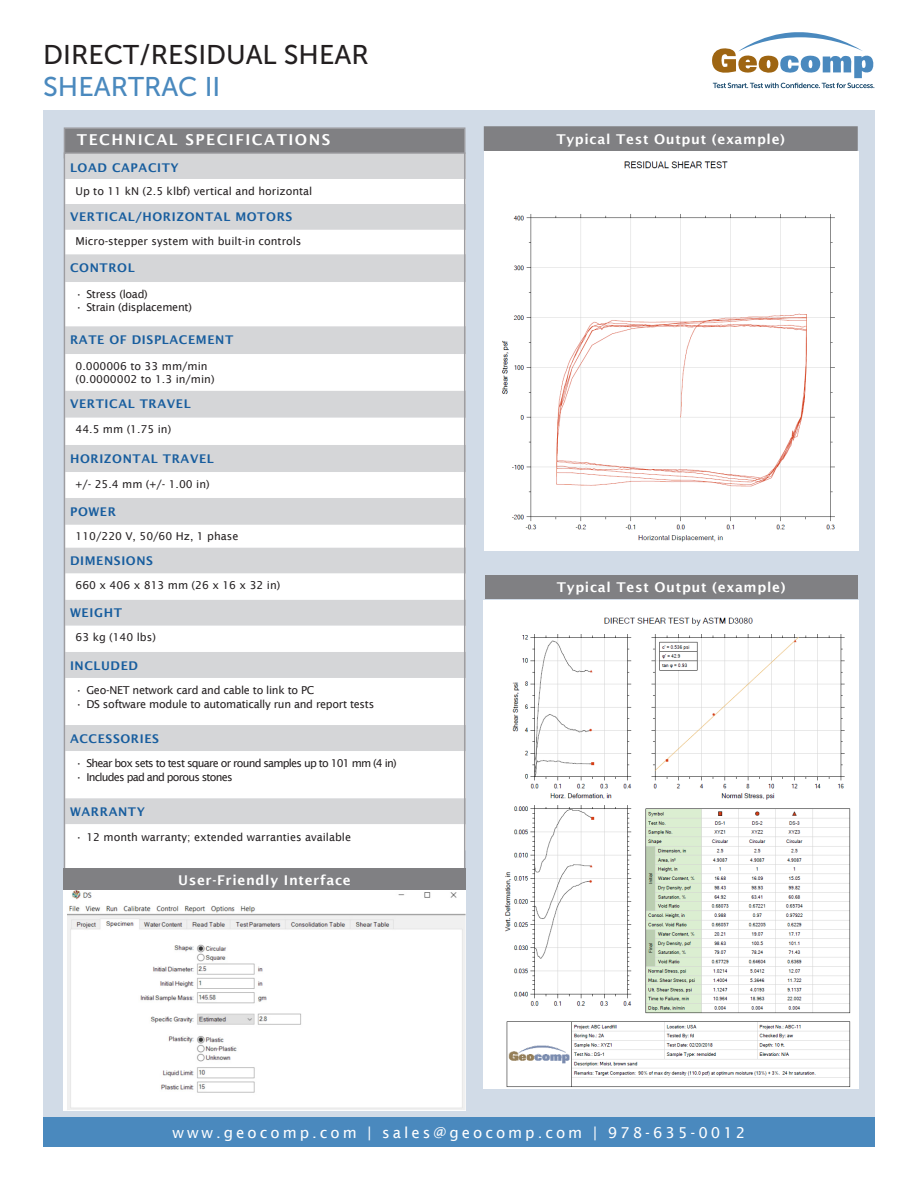
<style>
.page{position:relative;width:918px;height:1188px;background:#fff}
.page>*{position:absolute;margin:0;border:0;box-sizing:border-box;transform-origin:0 0}
.t1{font:27px "Museo Sans 500";color:#231f20}
.t2{font:27px "Museo Sans 500";color:#4a89be}
.t3{font:15px "Lucida Sans";letter-spacing:.2em;color:#fff}
.t4{font:600 15px "Lucida Sans";letter-spacing:.1em;color:#fff}
.t5{font:600 13.5px "Lucida Sans";letter-spacing:.05em;color:#fff}
.t6{font:600 12.15px "Lucida Sans";letter-spacing:.05em;color:#175d9e}
.t7{font:600 12px "Lucida Sans";letter-spacing:.05em;color:#175d9e}
.t8{font:10.95px/13px "Lucida Sans";color:#231f20}
.t9{font:10.95px "Lucida Sans";letter-spacing:-.025em;color:#231f20}
.t10{font:10.95px "Lucida Sans";letter-spacing:-.07em;color:#231f20}
</style>
<div class="page">
<div style="left:43px;top:111px;width:832px;height:1006px;background:#d1dbe7"></div>
<div style="left:43px;top:1117px;width:832px;height:30px;background:#4a89be"></div>
<div style="left:485px;top:127px;width:372px;height:23px;background:#808083"></div>
<div style="left:484px;top:126px;width:374px;height:25px;border:2px solid #808083"></div>
<img style="left:485px;top:151px;width:373px;height:400px">
<img style="left:484px;top:600px;width:374px;height:488px">
<div style="left:485px;top:576px;width:372px;height:23px;background:#808083"></div>
<img style="left:64px;top:889px;width:401px;height:222px">
<svg style="left:712px;top:32px;width:162px;height:56px"></svg>
<div style="left:64px;top:127px;width:401px;height:31px;background:#808083;border:2px solid #9d9da1"></div>
<svg style="left:64px;top:153px;width:401px;height:725px;background:#f0f0f0"></svg>
<div style="left:67px;top:154px;width:399px;height:76px;background:#d5d6d8"></div>
<div style="left:65px;top:179px;width:401px;height:25px;background:#fff"></div>
<svg style="left:67px;top:230px;width:399px;height:620px;fill:#fff"></svg>
<div style="left:63px;top:868px;width:402px;height:21px;background:#808083"></div>
<h1 class="t1" style="left:43px;top:40px;width:327px">DIRECT / RESIDUAL SHEAR</h1>
<h1 class="t2" style="left:43px;top:72px;width:179px">SHEARTRAC II</h1>
<h2 class="t4" style="left:77px;top:131px;width:255px">TECHNICAL SPECIFICATIONS</h2>
<p class="t7" style="left:70px;top:160px;width:110px">LOAD CAPACITY</p>
<p class="t8" style="left:75px;top:185px;width:238px">Up to 11 kN (2.5 klbf) vertical and horizontal</p>
<p class="t7" style="left:70px;top:210px;width:224px">VERTICAL/HORIZONTAL MOTORS</p>
<p class="t8" style="left:75px;top:235px;width:228px">Micro-stepper system with built-in controls</p>
<p class="t7" style="left:70px;top:261px;width:66px">CONTROL</p>
<p class="t9" style="left:75px;top:288px;width:74px">• Stress (load)</p>
<p class="t9" style="left:75px;top:301px;width:118px">• Strain (displacement)</p>
<p class="t7" style="left:70px;top:333px;width:165px">RATE OF DISPLACEMENT</p>
<p class="t8" style="left:75px;top:359px;width:141px">0.000006 to 33 mm/min (0.0000002 to 1.3 in/min)</p>
<p class="t7" style="left:70px;top:397px;width:122px">VERTICAL TRAVEL</p>
<p class="t8" style="left:75px;top:423px;width:97px">44.5 mm (1.75 in)</p>
<p class="t7" style="left:70px;top:452px;width:145px">HORIZONTAL TRAVEL</p>
<p class="t8" style="left:75px;top:477px;width:136px">+/- 25.4 mm (+/- 1.00 in)</p>
<p class="t7" style="left:70px;top:504px;width:47px">POWER</p>
<p class="t8" style="left:75px;top:530px;width:164px">110/220 V, 50/60 Hz, 1 phase</p>
<p class="t7" style="left:70px;top:554px;width:85px">DIMENSIONS</p>
<p class="t8" style="left:75px;top:579px;width:206px">660 x 406 x 813 mm (26 x 16 x 32 in)</p>
<p class="t6" style="left:70px;top:606px;width:53px">WEIGHT</p>
<p class="t8" style="left:75px;top:631px;width:82px">63 kg (140 lbs)</p>
<p class="t7" style="left:70px;top:658px;width:70px">INCLUDED</p>
<p class="t9" style="left:75px;top:683px;width:240px">• Geo-NET network card and cable to link to PC</p>
<p class="t9" style="left:75px;top:698px;width:300px">• DS software module to automatically run and report tests</p>
<p class="t7" style="left:70px;top:732px;width:91px">ACCESSORIES</p>
<p class="t10" style="left:75px;top:757px;width:323px">• Shear box sets to test square or round samples up to 101 mm (4 in)</p>
<p class="t10" style="left:75px;top:771px;width:159px">• Includes pad and porous stones</p>
<p class="t7" style="left:70px;top:805px;width:77px">WARRANTY</p>
<p class="t8" style="left:75px;top:830px;width:277px">• 12 month warranty; extended warranties available</p>
<p class="t5" style="left:178px;top:872px;width:174px">User-Friendly Interface</p>
<p class="t5" style="left:556px;top:132px;width:230px">Typical Test Output (example)</p>
<p class="t5" style="left:557px;top:580px;width:230px">Typical Test Output (example)</p>
<h2 class="t3" style="left:173px;top:1124px;width:574px">www.geocomp.com | sales@geocomp.com | 978-635-0012</h2>
</div>
